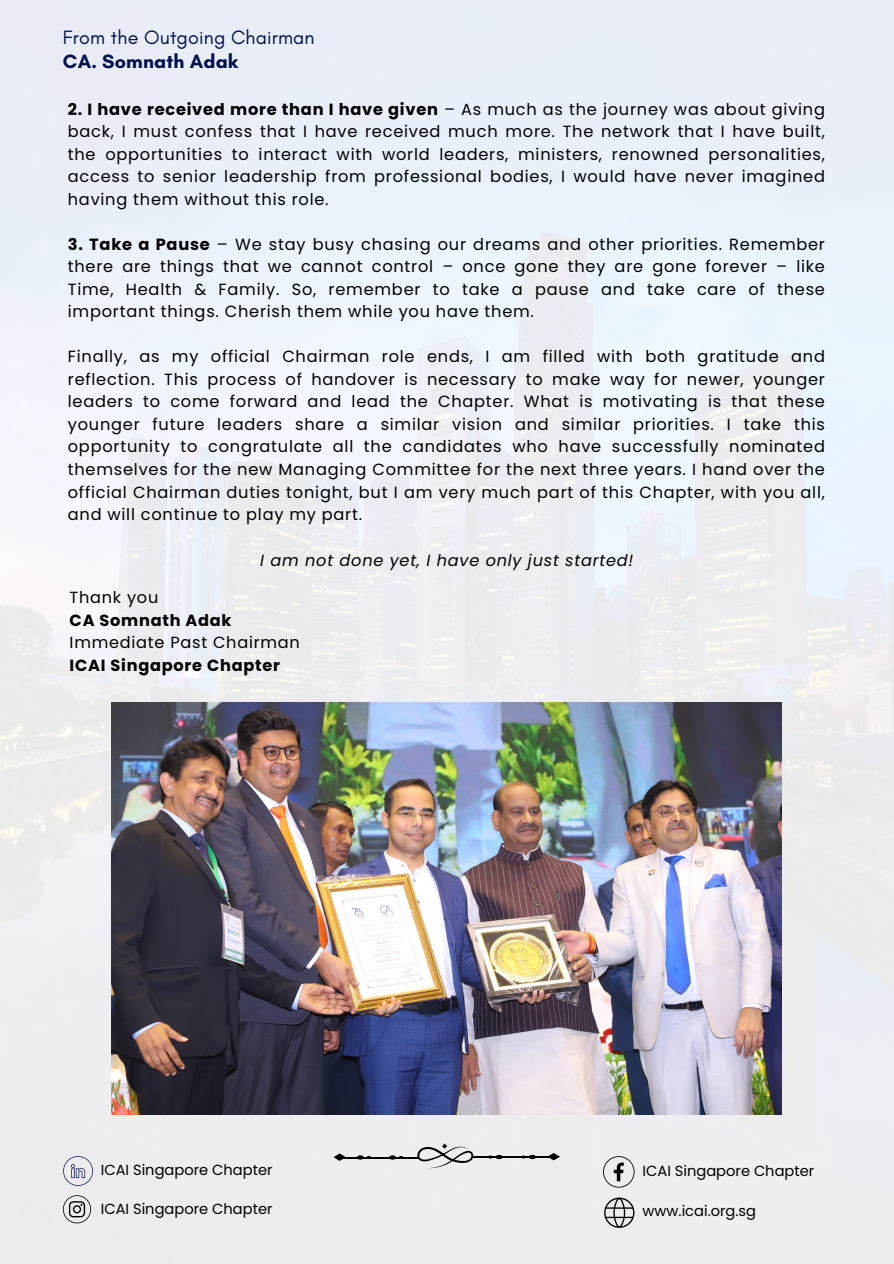
<style>
.page{position:relative;width:894px;height:1264px;background:#fff}
.page>*{position:absolute;margin:0;border:0;box-sizing:border-box;transform-origin:0 0}
.t1{font:19.65px "Glacial Indifference";letter-spacing:.01em;color:#000f50}
.t2{font:700 19.65px "Glacial Indifference";letter-spacing:.01em;color:#000f50}
.t3{font:16.2px/22.5px "Poppins";letter-spacing:.045em;color:#000;text-align:justify}
.t4{font:italic 16.2px "Poppins";letter-spacing:.045em;color:#000}
.t5{font:700 16.2px "Poppins";letter-spacing:.045em;color:#000}
.t6{font:14.7px "Poppins";color:#000}
.s1{font-weight:700}
</style>
<div class="page">
<img style="left:0;top:0;width:893px;height:1263px">
<svg style="left:417px;top:1143px;width:56px;height:25px"></svg>
<hr style="left:472px;top:1156px;width:78px;height:1px;background:#000">
<svg style="left:521px;top:1154px;width:15px;height:5px"></svg>
<svg style="left:487px;top:1154px;width:15px;height:5px"></svg>
<svg style="left:547px;top:1152px;width:13px;height:8px"></svg>
<hr style="left:343px;top:1156px;width:75px;height:2px;background:#000">
<svg style="left:357px;top:1155px;width:14px;height:4px"></svg>
<svg style="left:389px;top:1155px;width:14px;height:4px"></svg>
<svg style="left:333px;top:1153px;width:13px;height:7px"></svg>
<svg style="left:604px;top:1197px;width:30px;height:30px"></svg>
<svg style="left:603px;top:1156px;width:31px;height:31px"></svg>
<svg style="left:63px;top:1156px;width:29px;height:29px"></svg>
<svg style="left:63px;top:1195px;width:28px;height:28px"></svg>
<img style="left:112px;top:702px;width:669px;height:412px">
<p class="t1" style="left:63px;top:25px;width:253px">From the Outgoing Chairman</p>
<p class="t2" style="left:63px;top:50px;width:177px">CA. Somnath Adak</p>
<p class="t3" style="left:68px;top:98px;width:758px"><span class="s1">2. I have received more than I have given</span> – As much as the journey was about giving back, I must confess that I have received much more. The network that I have built, the opportunities to interact with world leaders, ministers, renowned personalities, access to senior leadership from professional bodies, I would have never imagined having them without this role.</p>
<p class="t3" style="left:68px;top:233px;width:758px"><span class="s1">3. Take a Pause</span> – We stay busy chasing our dreams and other priorities. Remember there are things that we cannot control – once gone they are gone forever – like Time, Health &amp; Family. So, remember to take a pause and take care of these important things. Cherish them while you have them.</p>
<p class="t3" style="left:68px;top:345px;width:758px">Finally, as my official Chairman role ends, I am filled with both gratitude and reflection. This process of handover is necessary to make way for newer, younger leaders to come forward and lead the Chapter. What is motivating is that these younger future leaders share a similar vision and similar priorities. I take this opportunity to congratulate all the candidates who have successfully nominated themselves for the new Managing Committee for the next three years. I hand over the official Chairman duties tonight, but I am very much part of this Chapter, with you all, and will continue to play my part.</p>
<p class="t4" style="left:260px;top:549px;width:374px">I am not done yet, I have only just started!</p>
<p class="t3" style="left:70px;top:586px;width:90px">Thank you</p>
<p class="t5" style="left:70px;top:608px;width:163px">CA Somnath Adak</p>
<p class="t3" style="left:70px;top:631px;width:232px">Immediate Past Chairman</p>
<p class="t5" style="left:70px;top:653px;width:212px">ICAI Singapore Chapter</p>
<p class="t6" style="left:101px;top:1158px;width:173px">ICAI Singapore Chapter</p>
<p class="t6" style="left:642px;top:1160px;width:173px">ICAI Singapore Chapter</p>
<p class="t6" style="left:101px;top:1198px;width:173px">ICAI Singapore Chapter</p>
<p class="t6" style="left:642px;top:1200px;width:115px">www.icai.org.sg</p>
</div>
